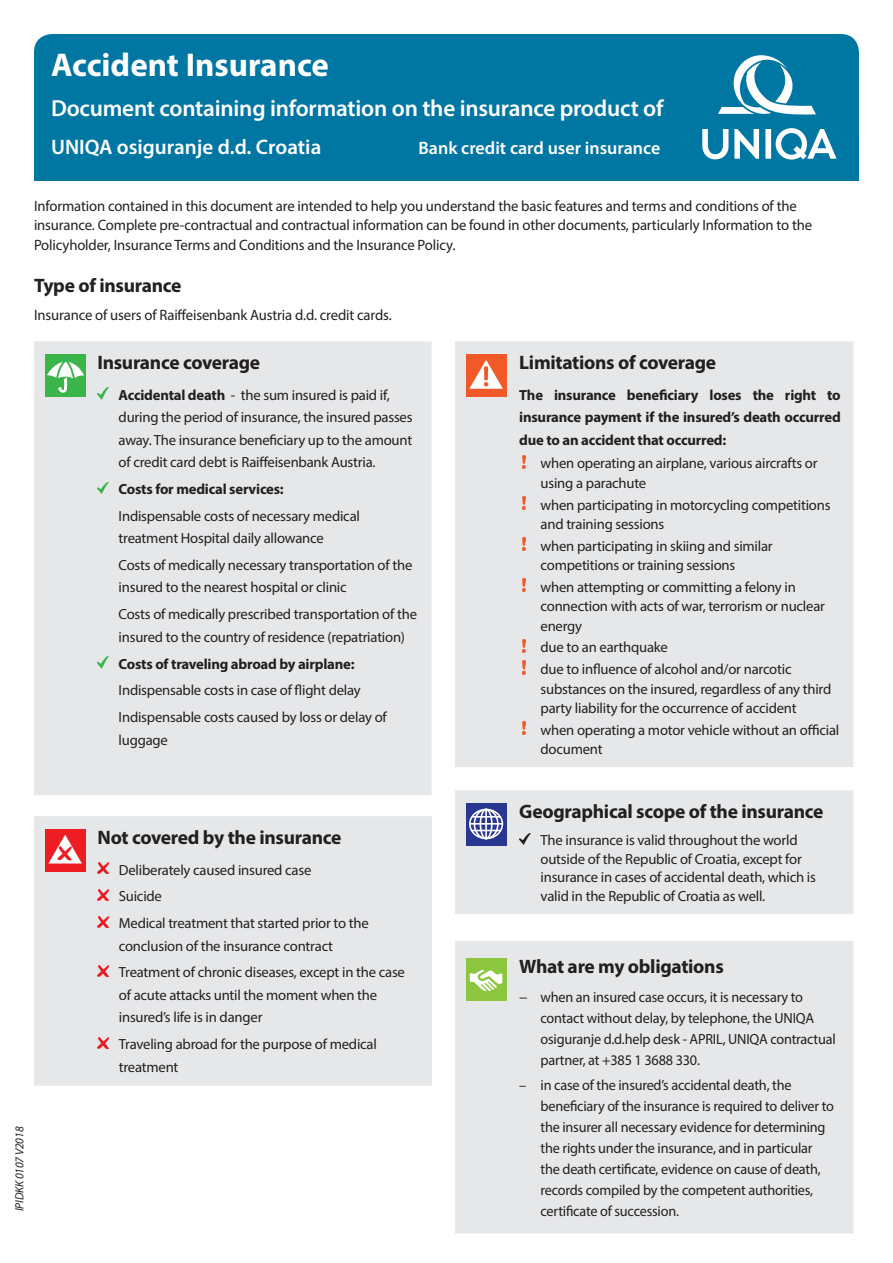
<style>
.page{position:relative;width:893px;height:1263px;background:#fff}
.page>*{position:absolute;margin:0;border:0;box-sizing:border-box;transform-origin:0 0}
.Form_title{font:700 33px "Myriad Pro";color:#fff}
.Form_sub_title{font:600 23.25px "Myriad Pro";letter-spacing:-.01em;color:#fff}
.Company_Product_head{font:600 21px "Myriad Pro";color:#fff}
.Cover_subhead{font:700 19.5px "Myriad Pro";letter-spacing:-.015em;color:#231f20}
.Company_Product_head-2{font:600 18px "Myriad Pro";color:#fff}
.Form_intro{font:15px/19.5px "Myriad Pro";letter-spacing:-.01em;color:#231f20}
.Covered_bullets{font:14.7px/22.5px "Myriad Pro";letter-spacing:-.015em;color:#231f20}
.Covered_bullets-2{font:700 14.7px/22.5px "Myriad Pro";letter-spacing:-.015em;color:#231f20;text-align:justify}
.Covered_bullets-3{font:italic 12px "Myriad Pro";letter-spacing:-.015em;color:#231f20}
.s1{font-weight:700}
</style>
<div class="page">
<div style="left:34px;top:34px;width:825px;height:147px;background:#0076a3;border-radius:18px"></div>
<div style="left:34px;top:341px;width:398px;height:454px;background:#e6e7e9"></div>
<div style="left:45px;top:354px;width:41px;height:43px;background:#3ab54a"></div>
<svg style="left:47px;top:357px;width:37px;height:35px"></svg>
<svg style="left:97px;top:388px;width:11px;height:12px"></svg>
<svg style="left:97px;top:482px;width:11px;height:12px"></svg>
<svg style="left:97px;top:657px;width:11px;height:11px"></svg>
<div style="left:34px;top:816px;width:398px;height:269px;background:#e6e7e9"></div>
<div style="left:45px;top:829px;width:41px;height:42px;background:#ee1d23"></div>
<svg style="left:48px;top:835px;width:34px;height:28px"></svg>
<svg style="left:98px;top:863px;width:10px;height:10px"></svg>
<svg style="left:98px;top:889px;width:10px;height:11px"></svg>
<svg style="left:98px;top:916px;width:10px;height:11px"></svg>
<svg style="left:98px;top:965px;width:10px;height:11px"></svg>
<svg style="left:98px;top:1037px;width:10px;height:11px"></svg>
<svg style="left:718px;top:55px;width:98px;height:60px"></svg>
<svg style="left:702px;top:128px;width:135px;height:32px"></svg>
<div style="left:455px;top:341px;width:398px;height:426px;background:#e6e7e9"></div>
<div style="left:466px;top:354px;width:41px;height:43px;background:#f15929"></div>
<svg style="left:469px;top:360px;width:34px;height:29px"></svg>
<svg style="left:522px;top:455px;width:4px;height:13px"></svg>
<svg style="left:522px;top:496px;width:4px;height:13px"></svg>
<img style="left:522px;top:537px;width:4px;height:14px">
<img style="left:522px;top:578px;width:4px;height:14px">
<svg style="left:522px;top:639px;width:4px;height:13px"></svg>
<svg style="left:522px;top:661px;width:4px;height:13px"></svg>
<img style="left:522px;top:721px;width:4px;height:14px">
<div style="left:455px;top:790px;width:398px;height:124px;background:#e6e7e9"></div>
<svg style="left:466px;top:803px;width:41px;height:43px"></svg>
<div style="left:469px;top:809px;width:34px;height:30px;border:2px solid #fff;border-radius:50%"></div>
<div style="left:474px;top:809px;width:25px;height:30px;border:2px solid #fff;border-radius:50%"></div>
<div style="left:480px;top:809px;width:13px;height:30px;border:2px solid #fff;border-radius:50%"></div>
<hr style="left:485px;top:809px;width:2px;height:30px;background:#fff">
<hr style="left:472px;top:816px;width:29px;height:2px;background:#fff">
<svg style="left:472px;top:830px;width:29px;height:1px"></svg>
<hr style="left:470px;top:823px;width:32px;height:2px;background:#fff">
<svg style="left:519px;top:833px;width:11px;height:12px"></svg>
<div style="left:455px;top:941px;width:398px;height:292px;background:#e6e7e9"></div>
<div style="left:466px;top:958px;width:41px;height:42px;background:#8bc63e"></div>
<svg style="left:470px;top:969px;width:33px;height:22px"></svg>
<p class="Form_title" style="left:51px;top:43px;width:279px">Accident Insurance</p>
<p class="Form_sub_title" style="left:51px;top:94px;width:614px">Document containing information on the insurance product of</p>
<p class="Company_Product_head" style="left:51px;top:134px;width:272px">UNIQA osiguranje d.d. Croatia</p>
<p class="Company_Product_head-2" style="left:418px;top:137px;width:243px">Bank credit card user insurance</p>
<p class="Form_intro" style="left:34px;top:196px;width:780px">Information contained in this document are intended to help you understand the basic features and terms and conditions of the insurance. Complete pre-contractual and contractual information can be found in other documents, particularly Information to the<br>Policyholder, Insurance Terms and Conditions and the Insurance Policy.</p>
<p class="Cover_subhead" style="left:34px;top:273px;width:149px">Type of insurance</p>
<p class="Form_intro" style="left:34px;top:305px;width:359px">Insurance of users of Raiffeisenbank Austria d.d. credit cards.</p>
<p class="Cover_subhead" style="left:97px;top:349px;width:164px">Insurance coverage</p>
<p class="Covered_bullets" style="left:119px;top:383px;width:295px"><span class="s1">Accidental death</span> - the sum insured is paid if, during the period of insurance, the insured passes away. The insurance beneficiary up to the amount of credit card debt is Raiffeisenbank Austria.</p>
<p class="Covered_bullets-2" style="left:119px;top:477px;width:167px">Costs for medical services:</p>
<p class="Covered_bullets" style="left:119px;top:504px;width:243px">Indispensable costs of necessary medical treatment Hospital daily allowance</p>
<p class="Covered_bullets" style="left:119px;top:554px;width:295px">Costs of medically necessary transportation of the insured to the nearest hospital or clinic</p>
<p class="Covered_bullets" style="left:119px;top:603px;width:300px">Costs of medically prescribed transportation of the insured to the country of residence (repatriation)</p>
<p class="Covered_bullets-2" style="left:119px;top:652px;width:237px">Costs of traveling abroad by airplane:</p>
<p class="Covered_bullets" style="left:119px;top:679px;width:244px">Indispensable costs in case of flight delay</p>
<p class="Covered_bullets" style="left:119px;top:706px;width:270px">Indispensable costs caused by loss or delay of luggage</p>
<p class="Cover_subhead" style="left:519px;top:349px;width:198px">Limitations of coverage</p>
<p class="Covered_bullets-2" style="left:519px;top:383px;width:323px">The insurance beneficiary loses the right to insurance payment if the insured’s death occurred due to an accident that occurred:</p>
<p class="Covered_bullets" style="left:541px;top:454px;width:279px;line-height:19.5px">when operating an airplane, various aircrafts or using a parachute</p>
<p class="Covered_bullets" style="left:541px;top:495px;width:291px;line-height:19.5px">when participating in motorcycling competitions and training sessions</p>
<p class="Covered_bullets" style="left:541px;top:536px;width:234px;line-height:19.5px">when participating in skiing and similar competitions or training sessions</p>
<p class="Covered_bullets" style="left:541px;top:577px;width:286px;line-height:19.5px">when attempting or committing a felony in connection with acts of war, terrorism or nuclear energy</p>
<p class="Covered_bullets" style="left:541px;top:636px;width:129px">due to an earthquake</p>
<p class="Covered_bullets" style="left:541px;top:659px;width:292px;line-height:19.5px">due to influence of alcohol and/or narcotic substances on the insured, regardless of any third party liability for the occurrence of accident</p>
<p class="Covered_bullets" style="left:541px;top:720px;width:300px;line-height:19.5px">when operating a motor vehicle without an official document</p>
<p class="Covered_bullets-3" style="left:12px;top:1211px;width:86px;rotate:-90deg">IPIDKK 0107 V2018</p>
<p class="Cover_subhead" style="left:98px;top:824px;width:245px">Not covered by the insurance</p>
<p class="Covered_bullets" style="left:119px;top:858px;width:194px">Deliberately caused insured case</p>
<p class="Covered_bullets" style="left:119px;top:885px;width:45px">Suicide</p>
<p class="Covered_bullets" style="left:119px;top:912px;width:252px">Medical treatment that started prior to the conclusion of the insurance contract</p>
<p class="Covered_bullets" style="left:119px;top:961px;width:288px">Treatment of chronic diseases, except in the case of acute attacks until the moment when the insured’s life is in danger</p>
<p class="Covered_bullets" style="left:119px;top:1033px;width:260px">Traveling abroad for the purpose of medical treatment</p>
<p class="Cover_subhead" style="left:519px;top:798px;width:306px">Geographical scope of the insurance</p>
<p class="Covered_bullets" style="left:541px;top:830px;width:277px;line-height:18.8px">The insurance is valid throughout the world outside of the Republic of Croatia, except for insurance in cases of accidental death, which is valid in the Republic of Croatia as well.</p>
<p class="Cover_subhead" style="left:519px;top:953px;width:206px">What are my obligations</p>
<p class="Covered_bullets" style="left:541px;top:986px;width:297px;line-height:21px;text-indent:-21px">− when an insured case occurs, it is necessary to contact without delay, by telephone, the UNIQA osiguranje d.d.help desk - APRIL, UNIQA contractual partner, at +385 1 3688 330.</p>
<p class="Covered_bullets" style="left:541px;top:1075px;width:295px;line-height:21px;text-indent:-21px">– in case of the insured’s accidental death, the beneficiary of the insurance is required to deliver to the insurer all necessary evidence for determining the rights under the insurance, and in particular the death certificate, evidence on cause of death, records compiled by the competent authorities, certificate of succession.</p>
</div>
